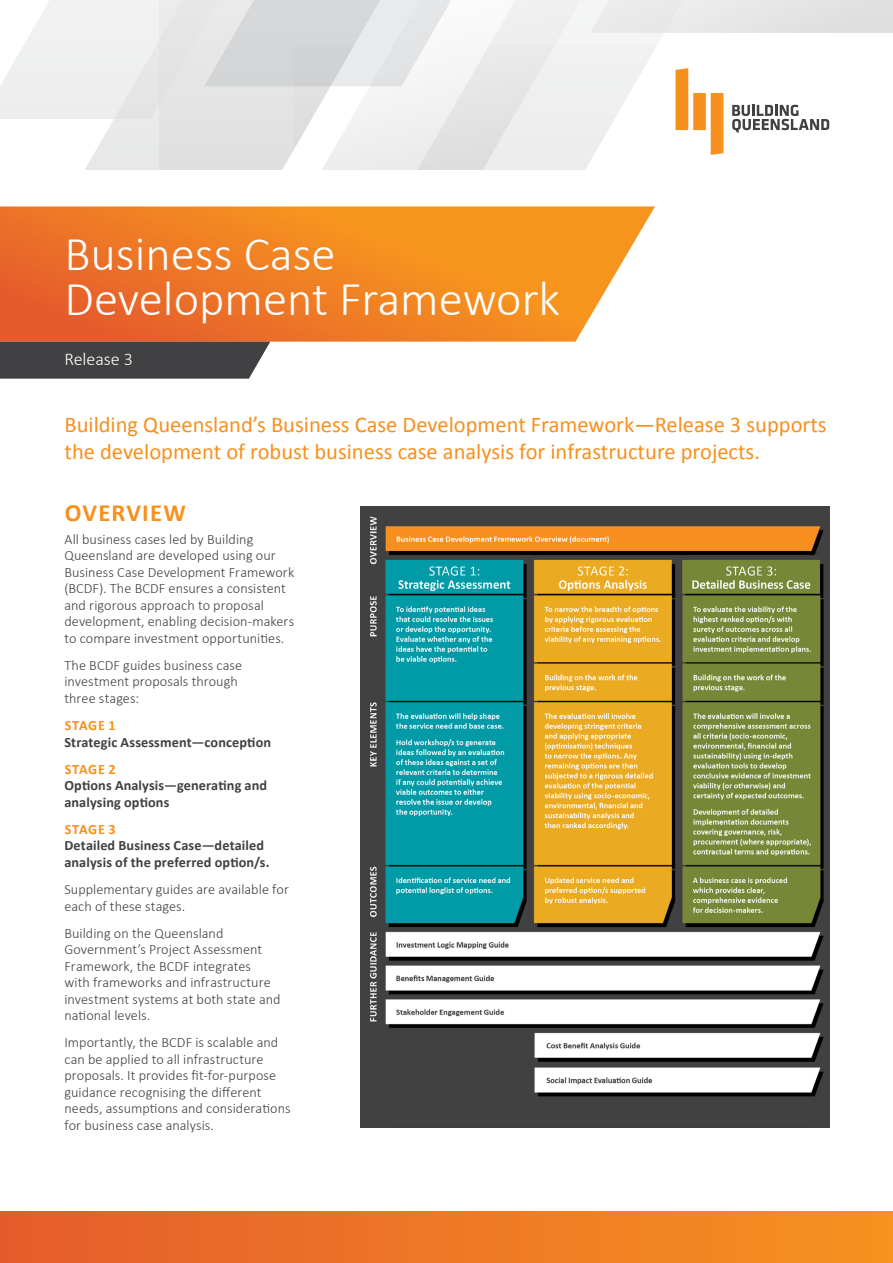
<style>
.page{position:relative;width:893px;height:1263px;background:#fff}
.page>*{position:absolute;margin:0;border:0;box-sizing:border-box;transform-origin:0 0}
.t1{font:300 48.75px/45px "Calibri";color:#fff}
.t2{font:700 24.75px "Calibri";letter-spacing:.05em;color:#f7901e}
.t3{font:22.5px/27px "Calibri";color:#f7901e}
.t4{font:300 18px "Calibri";color:#fff}
.t5{font:300 14.25px/16.5px "Calibri";letter-spacing:.005em;color:#414042}
.t6{font:700 14.25px/16.5px "Calibri";letter-spacing:.01em;color:#414042}
.t7{font:700 14.25px "Calibri";letter-spacing:.04em;color:#f7901e}
</style>
<div class="page">
<svg style="left:0;top:0;width:84px;height:119px;fill:#eff0f0"></svg>
<svg style="left:84px;top:0;width:75px;height:169px;fill:#eeeeef"></svg>
<svg style="left:159px;top:0;width:377px;height:169px;background:#e5e5e6"></svg>
<svg style="left:536px;top:155px;width:58px;height:15px"></svg>
<div style="left:0;top:1212px;width:893px;height:51px;background:linear-gradient(to right,#e55c2c,#f6931f)"></div>
<img style="left:361px;top:506px;width:468px;height:622px">
<svg style="left:0;top:206px;width:655px;height:136px;background:#f18831"></svg>
<div style="left:0;top:342px;width:270px;height:37px;background:#414042"></div>
<svg style="left:204px;top:0;width:689px;height:155px"></svg>
<h1 class="t1" style="left:64px;top:229px;width:497px">Business Case<br>Development Framework</h1>
<p class="t4" style="left:64px;top:348px;width:70px">Release 3</p>
<h3 class="t3" style="left:64px;top:411px;width:764px">Building Queensland’s Business Case Development Framework—Release 3 supports the development of robust business case analysis for infrastructure projects.</h3>
<h2 class="t2" style="left:65px;top:497px;width:122px">OVERVIEW</h2>
<p class="t5" style="left:64px;top:530px;width:231px">All business cases led by Building Queensland are developed using our Business Case Development Framework (BCDF). The BCDF ensures a consistent and rigorous approach to proposal development, enabling decision-makers to compare investment opportunities.</p>
<p class="t5" style="left:64px;top:656px;width:179px">The BCDF guides business case investment proposals through three stages:</p>
<p class="t7" style="left:65px;top:716px;width:52px">STAGE 1</p>
<p class="t6" style="left:64px;top:734px;width:208px">Strategic Assessment—conception</p>
<p class="t7" style="left:65px;top:760px;width:52px">STAGE 2</p>
<p class="t6" style="left:64px;top:777px;width:204px">Options Analysis—generating and analysing options</p>
<p class="t7" style="left:65px;top:820px;width:52px">STAGE 3</p>
<p class="t6" style="left:64px;top:837px;width:207px">Detailed Business Case—detailed analysis of the preferred option/s.</p>
<p class="t5" style="left:64px;top:880px;width:226px">Supplementary guides are available for each of these stages.</p>
<p class="t5" style="left:64px;top:924px;width:218px">Building on the Queensland<br>Government’s Project Assessment<br>Framework, the BCDF integrates<br>with frameworks and infrastructure investment systems at both state and national levels.</p>
<p class="t5" style="left:64px;top:1034px;width:228px">Importantly, the BCDF is scalable and can be applied to all infrastructure proposals. It provides fit-for-purpose guidance recognising the different needs, assumptions and considerations for business case analysis.</p>
</div>
